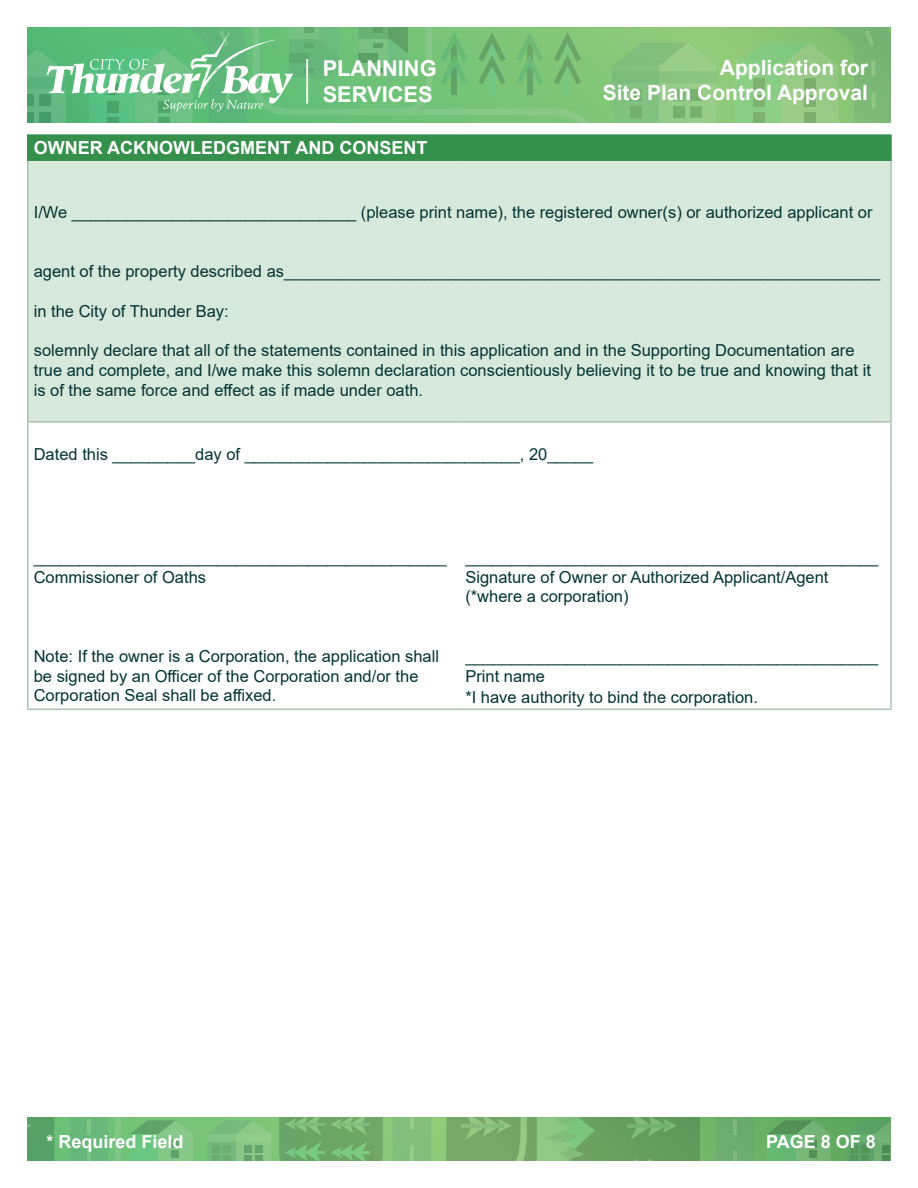
<style>
.page{position:relative;width:918px;height:1188px;background:#fff}
.page>*{position:absolute;margin:0;border:0;box-sizing:border-box;transform-origin:0 0}
.t1{font:700 21.9px/26.2px "Arial";color:#fff}
.t2{font:700 21px/25.2px "Arial";color:#fff;text-align:right}
.t3{font:700 18px "Arial";color:#fff}
.t4{font:16.5px/19.8px "Arial";color:#033434}
</style>
<div class="page">
<svg style="left:27px;top:1118px;width:864px;height:43px;background:#71b270"></svg>
<hr style="left:733px;top:1150px;width:4px;height:11px;background:#81bb7b">
<hr style="left:733px;top:1119px;width:4px;height:16px;background:#7eb979">
<svg style="left:27px;top:27px;width:864px;height:95px;background:#7bc280"></svg>
<hr style="left:306px;top:59px;width:2px;height:45px;background:#fff">
<div style="left:28px;top:135px;width:863px;height:25px;background:#35904c"></div>
<div style="left:28px;top:160px;width:863px;height:262px;background:#d7e9db"></div>
<svg style="left:28px;top:423px;width:862px;height:286px"></svg>
<hr style="left:27px;top:161px;width:1px;height:260px;background:#abc2b0">
<hr style="left:890px;top:161px;width:2px;height:260px;background:#abc2b0">
<hr style="left:27px;top:421px;width:432px;height:2px;background:#abc2b0">
<hr style="left:27px;top:423px;width:1px;height:62px;background:#abc2b0">
<hr style="left:459px;top:421px;width:433px;height:2px;background:#abc2b0">
<hr style="left:890px;top:423px;width:2px;height:62px;background:#abc2b0">
<hr style="left:27px;top:485px;width:1px;height:224px;background:#abc2b0">
<hr style="left:890px;top:485px;width:2px;height:224px;background:#abc2b0">
<hr style="left:27px;top:709px;width:432px;height:1px;background:#abc2b0">
<hr style="left:459px;top:709px;width:433px;height:1px;background:#abc2b0">
<svg style="left:27px;top:136px;width:1px;height:23px"></svg>
<hr style="left:27px;top:134px;width:432px;height:2px;background:#35904c">
<hr style="left:459px;top:134px;width:433px;height:2px;background:#35904c">
<hr style="left:27px;top:159px;width:432px;height:2px;background:#35904c">
<hr style="left:459px;top:159px;width:433px;height:2px;background:#35904c">
<hr style="left:890px;top:136px;width:2px;height:23px;background:#35904c">
<h1 class="t1" style="left:323px;top:56px;width:116px">PLANNING<br>SERVICES</h1>
<p class="t2" style="left:603px;top:55px;width:267px">Application for<br>Site Plan Control Approval</p>
<p class="t3" style="left:34px;top:135px;width:395px">OWNER ACKNOWLEDGMENT AND CONSENT</p>
<p class="t4" style="left:34px;top:202px;width:840px">I/We _______________________________ (please print name), the registered owner(s) or authorized applicant or</p>
<p class="t4" style="left:34px;top:261px;width:848px">agent of the property described as_________________________________________________________________</p>
<p class="t4" style="left:34px;top:301px;width:197px">in the City of Thunder Bay:</p>
<p class="t4" style="left:34px;top:341px;width:839px">solemnly declare that all of the statements contained in this application and in the Supporting Documentation are true and complete, and I/we make this solemn declaration conscientiously believing it to be true and knowing that it is of the same force and effect as if made under oath.</p>
<p class="t4" style="left:34px;top:444px;width:561px">Dated this _________day of ______________________________, 20_____</p>
<p class="t4" style="left:34px;top:547px;width:414px">_____________________________________________<br>Commissioner of Oaths</p>
<p class="t4" style="left:34px;top:646px;width:407px">Note: If the owner is a Corporation, the application shall be signed by an Officer of the Corporation and/or the<br>Corporation Seal shall be affixed.</p>
<p class="t4" style="left:465px;top:547px;width:414px">_____________________________________________<br>Signature of Owner or Authorized Applicant/Agent (*where a corporation)</p>
<p class="t4" style="left:465px;top:646px;width:414px">_____________________________________________<br>Print name</p>
<p class="t4" style="left:465px;top:687px;width:294px">*I have authority to bind the corporation.</p>
<p class="t3" style="left:46px;top:1129px;width:139px">* Required Field</p>
<p class="t3" style="left:766px;top:1129px;width:111px">PAGE 8 OF 8</p>
</div>
